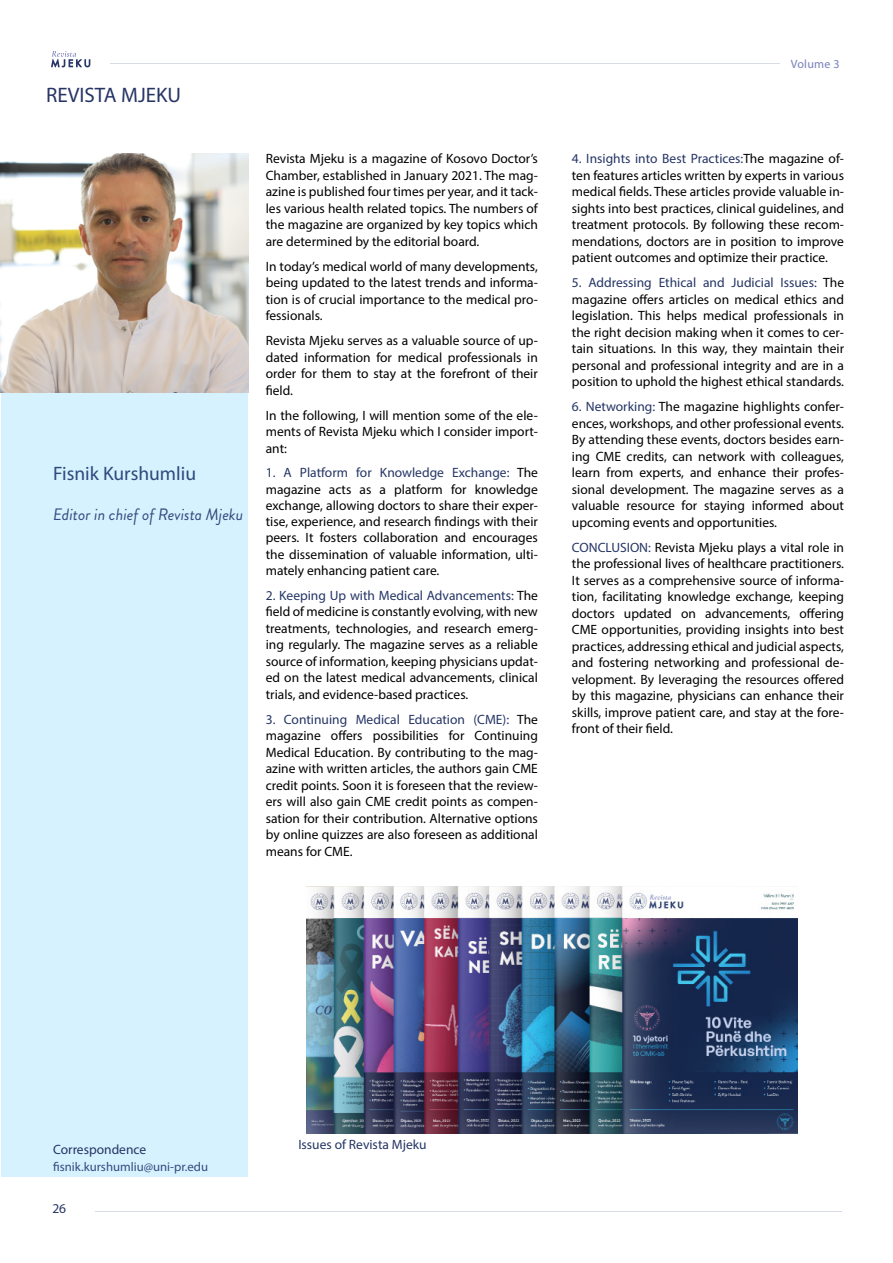
<style>
.page{position:relative;width:893px;height:1263px;background:#fff}
.page>*{position:absolute;margin:0;border:0;box-sizing:border-box;transform-origin:0 0}
.t1{font:21px "Myriad Pro";color:#273565}
.t2{font:19.5px "Myriad Pro";color:#2e4a7d}
.t3{font:italic 16.5px "Brandon Grotesque";color:#334a7d}
.Paragraph_Style_1{font:13.5px/16.5px "Myriad Pro";color:#000;text-align:justify}
.t4{font:13.5px "Myriad Pro";color:#253565}
.t5{font:13.5px "Myriad Pro";color:#273565}
.t6{font:12.75px "Myriad Pro";color:#334a7d}
.t7{font:12px "Myriad Pro";letter-spacing:.02em;color:#7880ba}
.s1{color:#253565}
</style>
<div class="page">
<hr style="left:111px;top:63px;width:669px;height:1px;background:#d6dbe6">
<hr style="left:96px;top:1211px;width:746px;height:1px;background:#d6dbe6">
<svg style="left:51px;top:51px;width:39px;height:17px"></svg>
<div style="left:1px;top:393px;width:246px;height:784px;background:#d6f2ff"></div>
<img style="left:306px;top:887px;width:491px;height:246px">
<img style="left:0;top:153px;width:248px;height:240px">
<p class="t1" style="left:46px;top:82px;width:137px">REVISTA MJEKU</p>
<p class="t2" style="left:53px;top:461px;width:144px">Fisnik Kurshumliu</p>
<p class="t3" style="left:53px;top:502px;width:192px">Editor in chief of Revista Mjeku</p>
<p class="Paragraph_Style_1" style="left:266px;top:150px;width:274px">Revista Mjeku is a magazine of Kosovo Doctor’s Chamber, established in January 2021. The mag&shy;azine is published four times per year, and it tack&shy;les various health related topics. The numbers of the magazine are organized by key topics which are determined by the editorial board.</p>
<p class="Paragraph_Style_1" style="left:266px;top:258px;width:274px">In today’s medical world of many developments, being updated to the latest trends and informa&shy;tion is of crucial importance to the medical pro&shy;fessionals.</p>
<p class="Paragraph_Style_1" style="left:266px;top:332px;width:274px">Revista Mjeku serves as a valuable source of up&shy;dated information for medical professionals in order for them to stay at the forefront of their field.</p>
<p class="Paragraph_Style_1" style="left:266px;top:407px;width:274px">In the following, I will mention some of the ele&shy;ments of Revista Mjeku which I consider import&shy;ant:</p>
<p class="Paragraph_Style_1" style="left:266px;top:465px;width:274px"><span class="s1">1. A Platform for Knowledge Exchange:</span> The magazine acts as a platform for knowledge exchange, allowing doctors to share their exper&shy;tise, experience, and research findings with their peers. It fosters collaboration and encourages the dissemination of valuable information, ulti&shy;mately enhancing patient care.</p>
<p class="Paragraph_Style_1" style="left:266px;top:587px;width:274px"><span class="s1">2. Keeping Up with Medical Advancements:</span> The field of medicine is constantly evolving, with new treatments, technologies, and research emerg&shy;ing regularly. The magazine serves as a reliable source of information, keeping physicians updat&shy;ed on the latest medical advancements, clinical trials, and evidence-based practices.</p>
<p class="Paragraph_Style_1" style="left:266px;top:711px;width:274px"><span class="s1">3. Continuing Medical Education (CME):</span> The magazine offers possibilities for Continuing Medical Education. By contributing to the mag&shy;azine with written articles, the authors gain CME credit points. Soon it is foreseen that the review&shy;ers will also gain CME credit points as compen&shy;sation for their contribution. Alternative options by online quizzes are also foreseen as additional means for CME.</p>
<p class="t7" style="left:791px;top:57px;width:50px">Volume 3</p>
<p class="Paragraph_Style_1" style="left:572px;top:150px;width:274px"><span class="s1">4. Insights into Best Practices:</span>The magazine of&shy;ten features articles written by experts in various medical fields. These articles provide valuable in&shy;sights into best practices, clinical guidelines, and treatment protocols. By following these recom&shy;mendations, doctors are in position to improve patient outcomes and optimize their practice.</p>
<p class="Paragraph_Style_1" style="left:572px;top:274px;width:274px"><span class="s1">5. Addressing Ethical and Judicial Issues:</span> The magazine offers articles on medical ethics and legislation. This helps medical professionals in the right decision making when it comes to cer&shy;tain situations. In this way, they maintain their personal and professional integrity and are in a position to uphold the highest ethical standards.</p>
<p class="Paragraph_Style_1" style="left:572px;top:398px;width:274px"><span class="s1">6. Networking:</span> The magazine highlights confer&shy;ences, workshops, and other professional events.<br>By attending these events, doctors besides earn&shy;ing CME credits, can network with colleagues, learn from experts, and enhance their profes&shy;sional development. The magazine serves as a valuable resource for staying informed about upcoming events and opportunities.</p>
<p class="Paragraph_Style_1" style="left:572px;top:539px;width:274px"><span class="s1">CONCLUSION:</span> Revista Mjeku plays a vital role in the professional lives of healthcare practitioners.<br>It serves as a comprehensive source of informa&shy;tion, facilitating knowledge exchange, keeping doctors updated on advancements, offering CME opportunities, providing insights into best practices, addressing ethical and judicial aspects, and fostering networking and professional de&shy;velopment. By leveraging the resources offered by this magazine, physicians can enhance their skills, improve patient care, and stay at the fore&shy;front of their field.</p>
<p class="t4" style="left:53px;top:1141px;width:95px">Correspondence</p>
<p class="t6" style="left:53px;top:1159px;width:156px">fisnik.kurshumliu@uni-pr.edu</p>
<p class="t5" style="left:52px;top:1200px;width:15px">26</p>
<p class="t4" style="left:298px;top:1136px;width:130px">Issues of Revista Mjeku</p>
</div>
